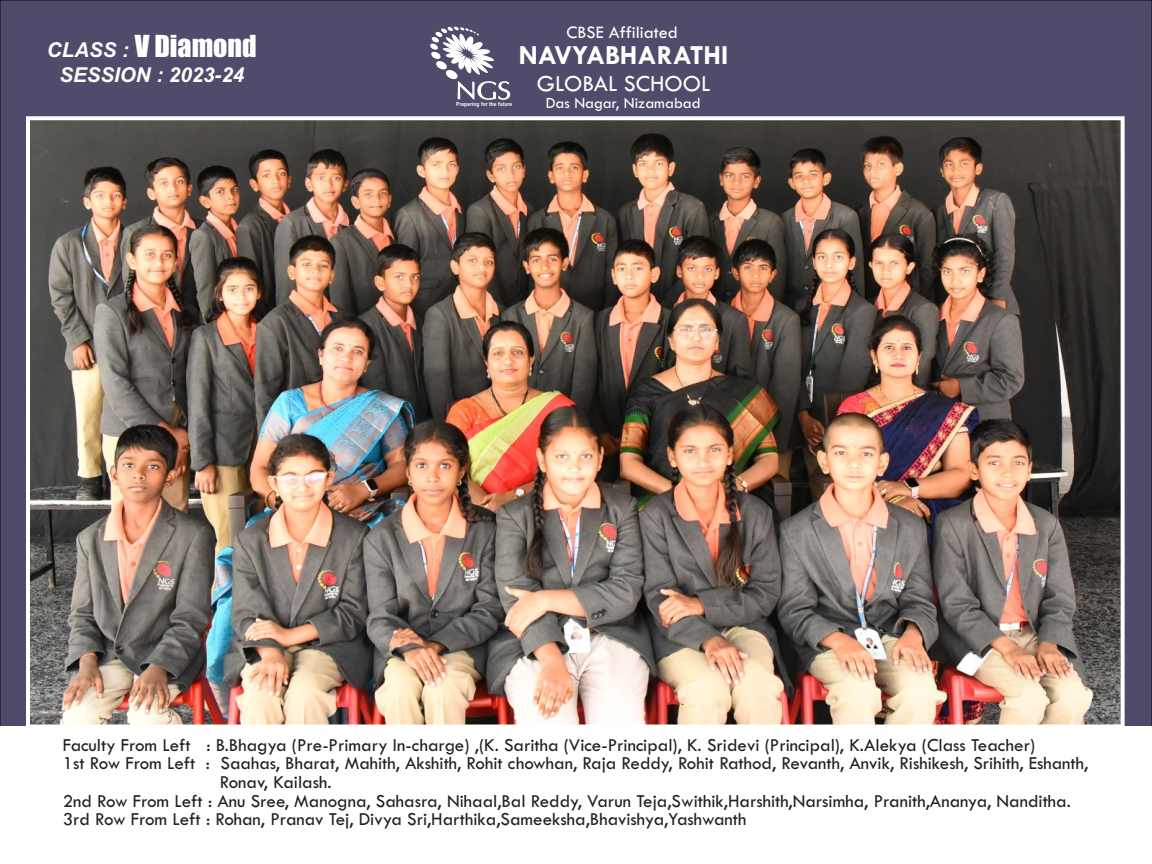
<style>
.page{position:relative;width:1152px;height:864px;background:#fff}
.page>*{position:absolute;margin:0;border:0;box-sizing:border-box;transform-origin:0 0}
.t1{font:28px "Impact";color:#fff}
.t2{font:700 27.8px "Tw Cen";color:#fff}
.t3{font:23.8px "Tw Cen";color:#fff}
.t4{font:italic 700 20.6px "Arial";color:#fff}
.t5{font:19px "Tw Cen";color:#231f20}
.t6{font:18.2px "Tw Cen";color:#fff}
.t7{font:16.2px "Tw Cen";color:#fff}
.t8{font:700 5.6px "Arial Narrow";letter-spacing:.02em;color:#fff;scale:1.04 1}
.s1{font-family:"Arial";font-weight:700;font-style:italic;font-size:20.6px}
</style>
<div class="page">
<div style="left:2px;top:2px;width:1148px;height:724px;background:#4f4b6a"></div>
<svg style="left:430px;top:27px;width:80px;height:73px"></svg>
<img style="left:31px;top:121px;width:1089px;height:603px">
<div style="left:26px;top:116px;width:1099px;height:613px;border:4px solid #fff"></div>
<h1 class="t1" style="left:47px;top:35px;width:211px"><span class="s1">CLASS :</span> V Diamond</h1>
<p class="t4" style="left:59px;top:67px;width:186px">SESSION : 2023-24</p>
<p class="t8" style="left:456px;top:102px;width:56px">Preparing for the future</p>
<p class="t6" style="left:566px;top:26px;width:113px">CBSE Affiliated</p>
<h2 class="t2" style="left:519px;top:45px;width:211px">NAVYABHARATHI</h2>
<p class="t3" style="left:537px;top:75px;width:175px">GLOBAL SCHOOL</p>
<p class="t7" style="left:546px;top:97px;width:157px">Das Nagar, Nizamabad</p>
<p class="t5" style="left:63px;top:738px;width:974px">Faculty From Left : B.Bhagya (Pre-Primary In-charge) ,(K. Saritha (Vice-Principal), K. Sridevi (Principal), K.Alekya (Class Teacher)</p>
<p class="t5" style="left:63px;top:756px;width:1027px">1st Row From Left : Saahas, Bharat, Mahith, Akshith, Rohit chowhan, Raja Reddy, Rohit Rathod, Revanth, Anvik, Rishikesh, Srihith, Eshanth,</p>
<p class="t5" style="left:220px;top:775px;width:113px">Ronav, Kailash.</p>
<p class="t5" style="left:63px;top:794px;width:1010px">2nd Row From Left : Anu Sree, Manogna, Sahasra, Nihaal,Bal Reddy, Varun Teja,Swithik,Harshith,Narsimha, Pranith,Ananya, Nanditha.</p>
<p class="t5" style="left:63px;top:812px;width:685px">3rd Row From Left : Rohan, Pranav Tej, Divya Sri,Harthika,Sameeksha,Bhavishya,Yashwanth</p>
</div>
